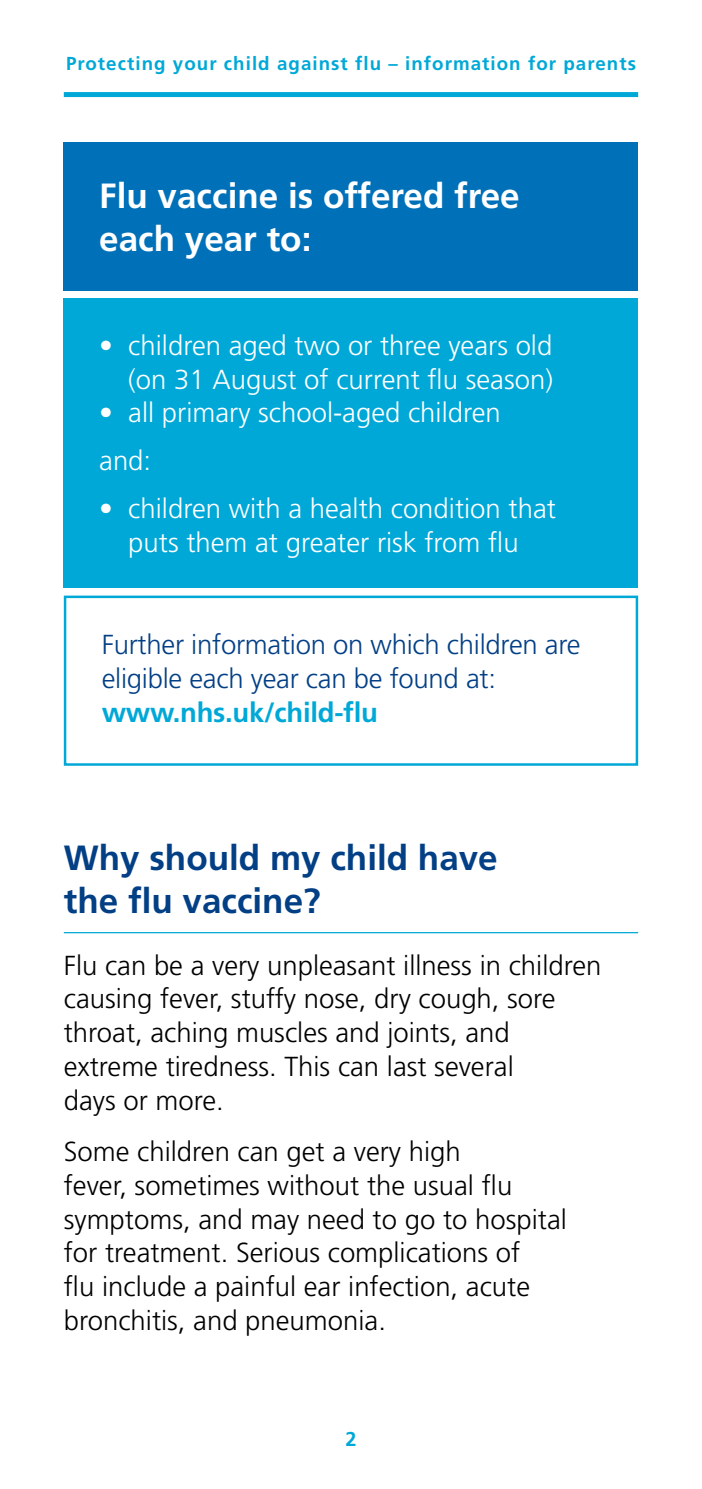
<style>
.page{position:relative;width:702px;height:1489px;background:#fff}
.page>*{position:absolute;margin:0;border:0;box-sizing:border-box;transform-origin:0 0}
.t1{font:700 35px/42.5px "Frutiger";color:#fff}
.Header_01{font:700 35px/42.5px "Frutiger";color:#033f85}
.t2{font:300 27.5px/33.8px "Frutiger";color:#000}
.t3{font:300 27.5px/33.8px "Frutiger";color:#fff;text-align:right}
.t4{font:300 27.5px/33.8px "Frutiger";letter-spacing:-.01em;color:#033f85}
.t5{font:700 27.5px "Frutiger";letter-spacing:-.01em;color:#00a8d7}
.t6{font:700 20px "Frutiger";color:#00a8d7}
.t7{font:700 18.75px "Frutiger";letter-spacing:.055em;color:#00a8d7}
</style>
<div class="page">
<div style="left:64px;top:92px;width:574px;height:5px;background:#00a8d7"></div>
<div style="left:64px;top:142px;width:574px;height:149px;background:#0071b9"></div>
<hr style="left:64px;top:932px;width:574px;height:1px;background:#00a8d7">
<div style="left:64px;top:298px;width:574px;height:289px;background:#00a8d7"></div>
<div style="left:64px;top:595px;width:574px;height:170px;border:2px solid #00a8d7"></div>
<p class="t7" style="left:66px;top:52px;width:571px">Protecting your child against flu – information for parents</p>
<p class="t1" style="left:99px;top:175px;width:422px">Flu vaccine is offered free each year to:</p>
<p class="t3" style="left:99px;top:329px;width:455px">• children aged two or three years old (on 31 August of current flu season)</p>
<p class="t3" style="left:99px;top:396px;width:403px">• all primary school-aged children</p>
<p class="t3" style="left:99px;top:444px;width:53px">and:</p>
<p class="t3" style="left:99px;top:492px;width:458px;text-align:center">• children with a health condition that puts them at greater risk from flu</p>
<p class="t4" style="left:102px;top:628px;width:480px">Further information on which children are eligible each year can be found at:</p>
<p class="t5" style="left:102px;top:696px;width:278px">www.nhs.uk/child-flu</p>
<p class="Header_01" style="left:64px;top:836px;width:435px">Why should my child have the flu vaccine?</p>
<p class="t2" style="left:64px;top:948px;width:539px">Flu can be a very unpleasant illness in children causing fever, stuffy nose, dry cough, sore throat, aching muscles and joints, and extreme tiredness. This can last several<br>days or more.</p>
<p class="t2" style="left:64px;top:1134px;width:504px">Some children can get a very high<br>fever, sometimes without the usual flu symptoms, and may need to go to hospital for treatment. Serious complications of<br>flu include a painful ear infection, acute bronchitis, and pneumonia.</p>
<p class="t6" style="left:345px;top:1426px;width:13px">2</p>
</div>
